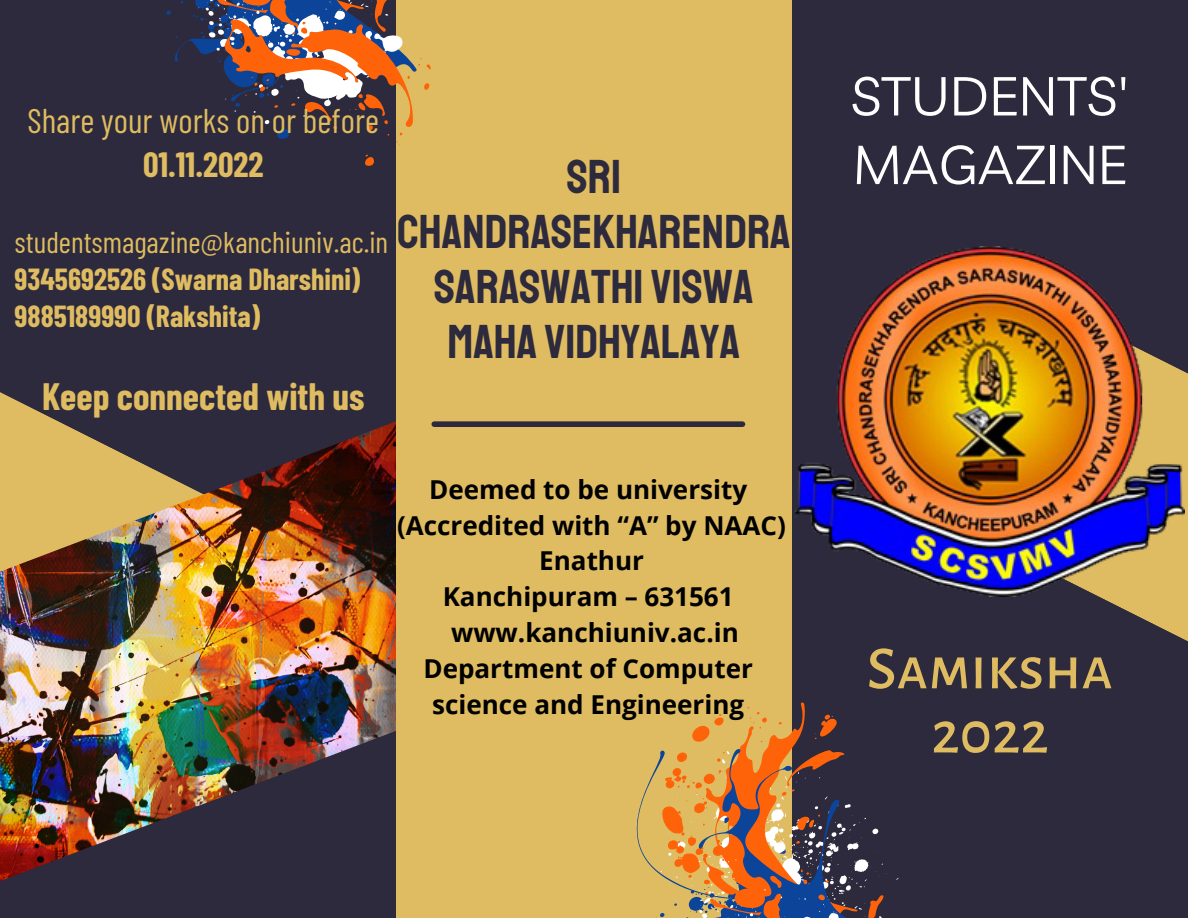
<style>
.page{position:relative;width:1188px;height:918px;background:#2d2a3d}
.page>*{position:absolute;margin:0;border:0;box-sizing:border-box;transform-origin:0 0}
.t1{font:500 61.5px/64.2px "Alegreya Sans SC";color:#dfbc61;text-align:center}
.t2{font:54px/68.7px "Livvic";color:#fff}
.t3{font:48.15px/55.2px "Staatliches";color:#2d2a3d;text-align:center}
.t4{font:700 37.35px "Barlow Condensed";color:#dfbc61}
.t5{font:34.35px "Barlow Condensed";color:#dfbc61}
.t6{font:700 34.35px "Barlow Condensed";color:#dfbc61}
.t7{font:700 29.85px/37.2px "Barlow Condensed";color:#dfbc61}
.t8{font:29.85px "Barlow Condensed";color:#dfbc61}
.t9{font:700 26.1px/35.8px "Open Sans";color:#000;text-align:center}
</style>
<div class="page">
<div style="left:396px;top:0;width:396px;height:918px;background:#dfbc61"></div>
<svg style="left:989px;top:371px;width:199px;height:271px"></svg>
<svg style="left:0;top:392px;width:57px;height:29px"></svg>
<img style="left:0;top:421px;width:396px;height:460px">
<div style="left:434px;top:421px;width:308px;height:6px;background:#2d2a3d"></div>
<svg style="left:636px;top:758px;width:24px;height:117px"></svg>
<svg style="left:660px;top:702px;width:239px;height:216px"></svg>
<svg style="left:166px;top:0;width:265px;height:166px"></svg>
<img style="left:796px;top:246px;width:388px;height:350px">
<h3 class="t5" style="left:27px;top:98px;width:353px">Share your works on or before</h3>
<h3 class="t6" style="left:143px;top:142px;width:122px">01.11.2022</h3>
<p class="t8" style="left:15px;top:223px;width:375px">studentsmagazine@kanchiuniv.ac.in</p>
<p class="t7" style="left:15px;top:260px;width:347px">9345692526 (Swarna Dharshini)<br>9885189990 (Rakshita)</p>
<h3 class="t4" style="left:42px;top:372px;width:324px">Keep connected with us</h3>
<h3 class="t3" style="left:397px;top:150px;width:395px">SRI<br>CHANDRASEKHARENDRA<br>SARASWATHI VISWA<br>MAHA VIDHYALAYA</h3>
<p class="t9" style="left:397px;top:471px;width:390px">Deemed to be university (Accredited with “A” by NAAC)<br>Enathur<br>Kanchipuram – 631561 www.kanchiuniv.ac.in<br>Department of Computer science and Engineering</p>
<h2 class="t2" style="left:851px;top:61px;width:280px">STUDENTS'<br>MAGAZINE</h2>
<h1 class="t1" style="left:867px;top:638px;width:248px">Samiksha<br>2022</h1>
</div>
